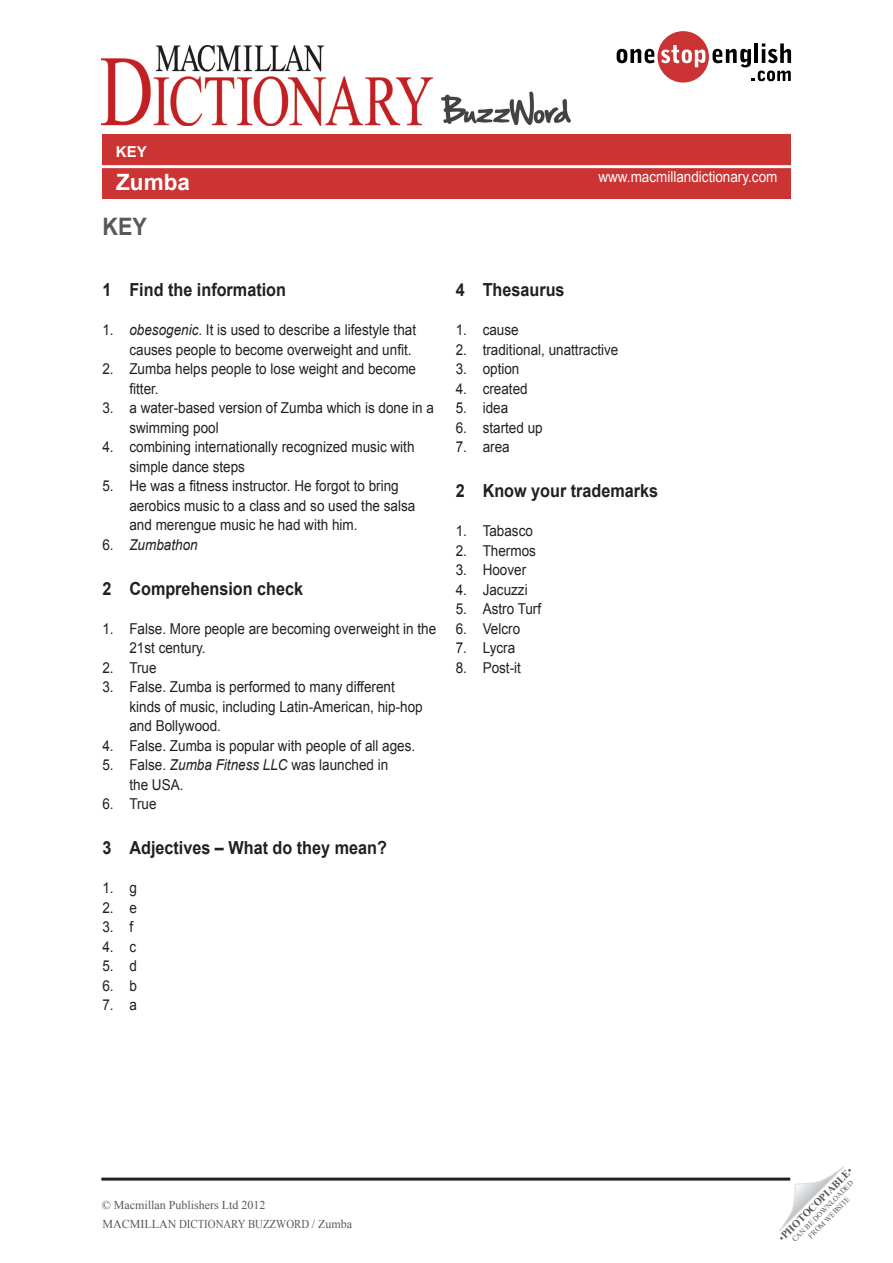
<style>
.page{position:relative;width:893px;height:1263px;background:#fff}
.page>*{position:absolute;margin:0;border:0;box-sizing:border-box;transform-origin:0 0}
.key_title{font:700 24px "Arial";color:#57585a;scale:.9 1}
.t1{font:700 22.5px "Arial";color:#fff}
.body_text{font:700 18px "Arial";color:#231f20;scale:.9 1}
.Gap_fill_text{font:700 18px "Arial";color:#231f20;scale:.9 1}
.Gap_fill_text-2{font:15px/19.5px "Arial";color:#231f20;scale:.9 1}
.TG_notes{font:15px "Arial";color:#fff;scale:.9 1}
.Gap_fill_text-3{font:italic 15px "Arial";color:#231f20;scale:.9 1}
.Gap_fill_text-4{font:700 15px "Arial";color:#fff}
.t2{font:12px "Times New Roman";color:#57585a}
.t3{font:700 10.5px "Times New Roman";color:#57585a}
.t4{font:7.5px "Times New Roman";color:#57585a}
.s1{font-style:italic}
.s2{font-style:normal}
.s3{font-weight:400}
</style>
<div class="page">
<div style="left:102px;top:134px;width:689px;height:65px;background:#c33"></div>
<hr style="left:102px;top:165px;width:689px;height:3px;background:#fff">
<svg style="left:617px;top:31px;width:174px;height:52px"></svg>
<svg style="left:779px;top:1167px;width:65px;height:64px"></svg>
<img style="left:101px;top:46px;width:331px;height:79px">
<hr style="left:101px;top:1177px;width:689px;height:3px;background:#231f20">
<img style="left:442px;top:92px;width:128px;height:33px">
<p class="Gap_fill_text-4" style="left:116px;top:141px;width:32px">KEY</p>
<p class="t1" style="left:116px;top:168px;width:75px">Zumba</p>
<p class="key_title" style="left:102px;top:211px;width:51px">KEY</p>
<p class="body_text" style="left:102px;top:278px;width:206px">1 Find the information</p>
<p class="Gap_fill_text-2" style="left:129px;top:320px;width:320px;text-indent:-27px">1. <span class="s1">obesogenic</span>. It is used to describe a lifestyle that causes people to become overweight and unfit.</p>
<p class="Gap_fill_text-2" style="left:129px;top:359px;width:320px;text-indent:-27px">2. Zumba helps people to lose weight and become fitter.</p>
<p class="Gap_fill_text-2" style="left:129px;top:398px;width:340px;text-indent:-27px">3. a water-based version of Zumba which is done in a swimming pool</p>
<p class="Gap_fill_text-2" style="left:129px;top:437px;width:318px;text-indent:-27px">4. combining internationally recognized music with simple dance steps</p>
<p class="Gap_fill_text-2" style="left:129px;top:476px;width:319px;text-indent:-27px">5. He was a fitness instructor. He forgot to bring aerobics music to a class and so used the salsa and merengue music he had with him.</p>
<p class="Gap_fill_text-3" style="left:102px;top:535px;width:107px"><span class="s2">6.</span> Zumbathon</p>
<p class="body_text" style="left:102px;top:576px;width:225px">2 Comprehension check</p>
<p class="Gap_fill_text-2" style="left:129px;top:619px;width:342px;text-indent:-27px">1. False. More people are becoming overweight in the<br>21st century.</p>
<p class="Gap_fill_text-2" style="left:102px;top:658px;width:62px">2. True</p>
<p class="Gap_fill_text-2" style="left:129px;top:677px;width:327px;text-indent:-27px">3. False. Zumba is performed to many different kinds of music, including Latin-American, hip-hop and Bollywood.</p>
<p class="Gap_fill_text-2" style="left:102px;top:736px;width:349px">4. False. Zumba is popular with people of all ages.</p>
<p class="Gap_fill_text-2" style="left:129px;top:755px;width:289px;text-indent:-27px">5. False. <span class="s1">Zumba Fitness LLC</span> was launched in the USA.</p>
<p class="Gap_fill_text-2" style="left:102px;top:794px;width:62px">6. True</p>
<p class="Gap_fill_text" style="left:102px;top:836px;width:318px">3 Adjectives – What do they mean?</p>
<p class="Gap_fill_text-2" style="left:102px;top:878px;width:40px">1. g</p>
<p class="Gap_fill_text-2" style="left:102px;top:898px;width:40px">2. e</p>
<p class="Gap_fill_text-2" style="left:102px;top:917px;width:36px">3. f</p>
<p class="Gap_fill_text-2" style="left:102px;top:937px;width:39px">4. c</p>
<p class="Gap_fill_text-2" style="left:102px;top:956px;width:40px">5. d</p>
<p class="Gap_fill_text-2" style="left:102px;top:976px;width:40px">6. b</p>
<p class="Gap_fill_text-2" style="left:102px;top:995px;width:40px">7. a</p>
<p class="TG_notes" style="left:598px;top:167px;width:200px">www.macmillandictionary.com</p>
<p class="body_text" style="left:456px;top:278px;width:123px">4 Thesaurus</p>
<p class="Gap_fill_text-2" style="left:456px;top:320px;width:72px">1. cause</p>
<p class="Gap_fill_text-2" style="left:456px;top:340px;width:182px">2. traditional, unattractive</p>
<p class="Gap_fill_text-2" style="left:456px;top:359px;width:72px">3. option</p>
<p class="Gap_fill_text-2" style="left:456px;top:379px;width:82px">4. created</p>
<p class="Gap_fill_text-2" style="left:456px;top:398px;width:60px">5. idea</p>
<p class="Gap_fill_text-2" style="left:456px;top:418px;width:98px">6. started up</p>
<p class="Gap_fill_text-2" style="left:456px;top:437px;width:62px">7. area</p>
<p class="body_text" style="left:456px;top:479px;width:227px">2 Know your trademarks</p>
<p class="Gap_fill_text-2" style="left:456px;top:521px;width:87px">1. Tabasco</p>
<p class="Gap_fill_text-2" style="left:456px;top:541px;width:91px">2. Thermos</p>
<p class="Gap_fill_text-2" style="left:456px;top:560px;width:80px">3. Hoover</p>
<p class="Gap_fill_text-2" style="left:456px;top:580px;width:82px">4. Jacuzzi</p>
<p class="Gap_fill_text-2" style="left:456px;top:599px;width:97px">5. Astro Turf</p>
<p class="Gap_fill_text-2" style="left:456px;top:619px;width:73px">6. Velcro</p>
<p class="Gap_fill_text-2" style="left:456px;top:638px;width:68px">7. Lycra</p>
<p class="Gap_fill_text-2" style="left:456px;top:658px;width:74px">8. Post-it</p>
<p class="t2" style="left:102px;top:1197px;width:165px">© Macmillan Publishers Ltd 2012</p>
<p class="t2" style="left:102px;top:1216px;width:251px">MACMILLAN DICTIONARY BUZZWORD / Zumba</p>
<p class="t3" style="left:775px;top:1234px;width:101px;rotate:-45deg"><span class="s3">•</span>PHOTOCOPIABLE<span class="s3">•</span></p>
<p class="t4" style="left:790px;top:1237px;width:85px;rotate:-45deg">CAN BE DOWNLOADED</p>
<p class="t4" style="left:806px;top:1233px;width:57px;rotate:-45deg">FROM WEBSITE</p>
</div>
